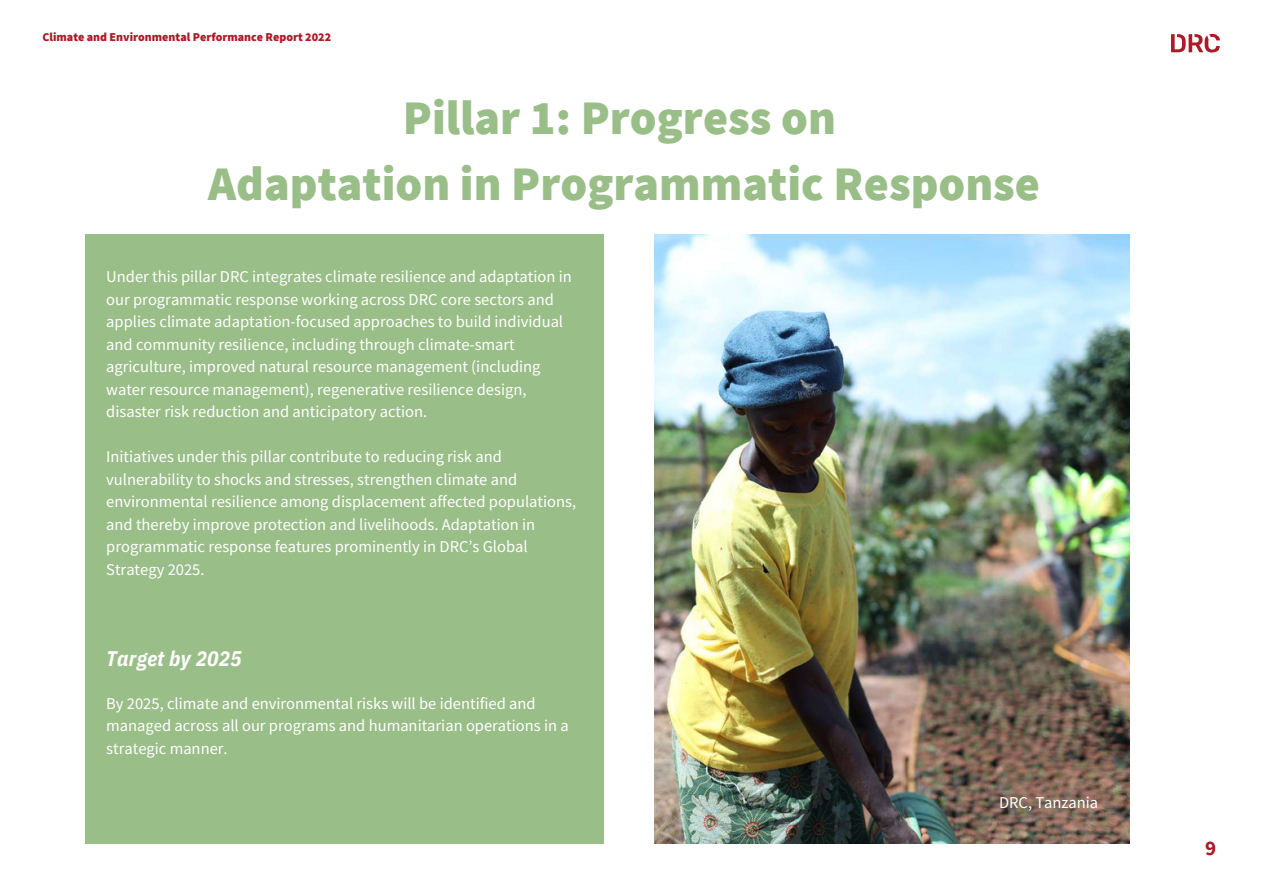
<style>
.page{position:relative;width:1263px;height:894px;background:#fff}
.page>*{position:absolute;margin:0;border:0;box-sizing:border-box;transform-origin:0 0}
.t1{font:900 48px "Source Sans Pro";color:#9abe88}
.t2{font:italic 700 21px "IBM Plex Sans Cond";letter-spacing:.015em;color:#fff}
.t3{font:700 21px "Source Sans Pro";color:#ad1a28}
.t4{font:16.5px/22.5px "Source Sans Pro";color:#fff}
.t5{font:900 12px "Source Sans Pro";color:#ad1a28}
</style>
<div class="page">
<div style="left:85px;top:234px;width:518px;height:609px;background:#9abe88"></div>
<svg style="left:1171px;top:34px;width:49px;height:19px"></svg>
<img style="left:655px;top:234px;width:474px;height:609px">
<p class="t5" style="left:42px;top:29px;width:290px">Climate and Environmental Performance Report 2022</p>
<p class="t1" style="left:403px;top:87px;width:435px">Pillar 1: Progress on</p>
<p class="t1" style="left:208px;top:153px;width:833px">Adaptation in Programmatic Response</p>
<p class="t4" style="left:106px;top:265px;width:467px">Under this pillar DRC integrates climate resilience and adaptation in our programmatic response working across DRC core sectors and applies climate adaptation-focused approaches to build individual and community resilience, including through climate-smart agriculture, improved natural resource management (including water resource management), regenerative resilience design, disaster risk reduction and anticipatory action.</p>
<p class="t4" style="left:106px;top:445px;width:471px">Initiatives under this pillar contribute to reducing risk and vulnerability to shocks and stresses, strengthen climate and environmental resilience among displacement affected populations, and thereby improve protection and livelihoods. Adaptation in programmatic response features prominently in DRC’s Global Strategy 2025.</p>
<p class="t2" style="left:106px;top:644px;width:137px">Target by 2025</p>
<p class="t4" style="left:106px;top:691px;width:464px">By 2025, climate and environmental risks will be identified and managed across all our programs and humanitarian operations in a strategic manner.</p>
<p class="t4" style="left:999px;top:791px;width:101px">DRC, Tanzania</p>
<p class="t3" style="left:1205px;top:833px;width:13px">9</p>
</div>
